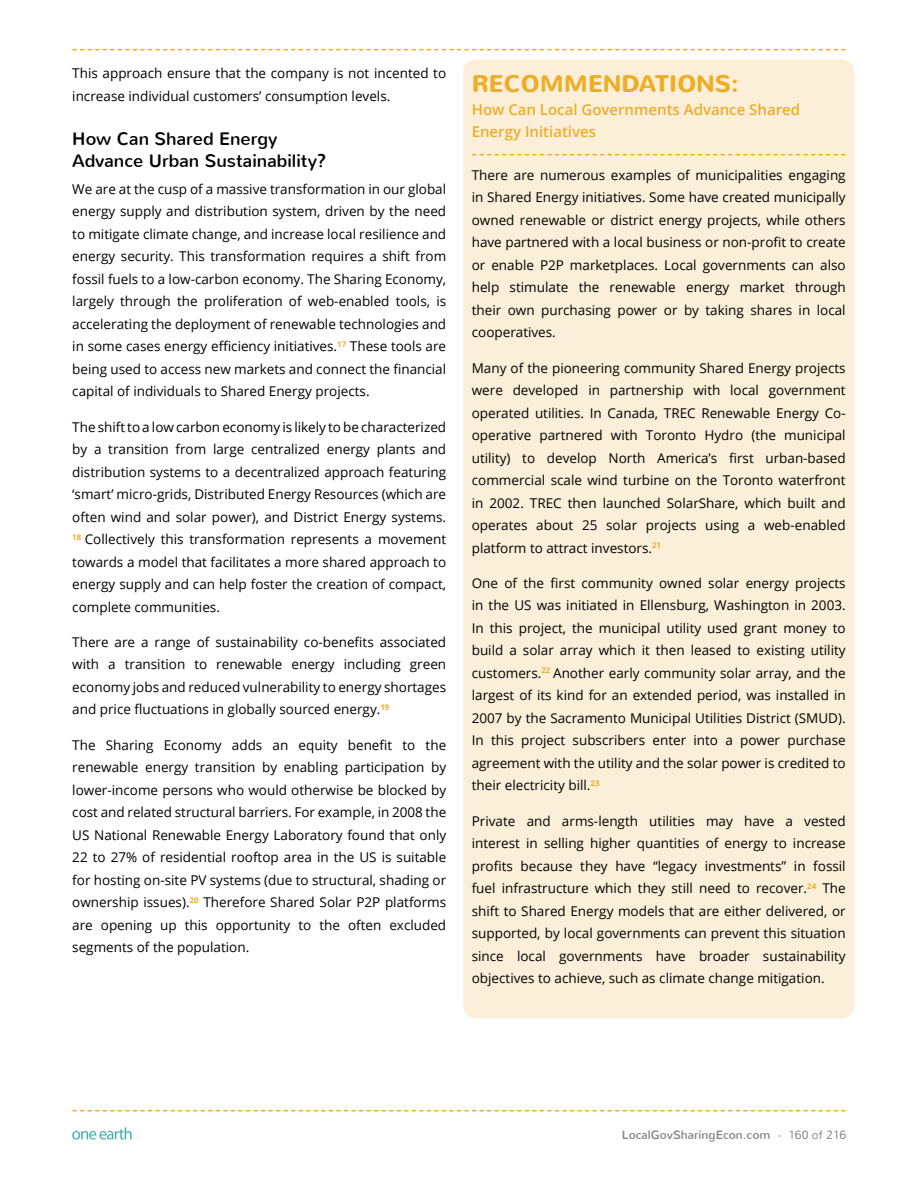
<style>
.page{position:relative;width:918px;height:1188px;background:#fff}
.page>*{position:absolute;margin:0;border:0;box-sizing:border-box;transform-origin:0 0}
.t1{font:700 24px "Nunito";color:#edad27}
.t2{font:18px/22.5px "Nunito";color:#000}
.t3{font:600 15px/22.5px "Open Sans";color:#edad27}
.t4{font:13.5px/22.5px "Open Sans";color:#000;text-align:justify}
.t5{font:12px "Nunito";color:#878787}
.s1{font-weight:300}
</style>
<div class="page">
<svg style="left:72px;top:1127px;width:60px;height:13px"></svg>
<svg style="left:73px;top:49px;width:772px;height:1px"></svg>
<svg style="left:73px;top:1110px;width:772px;height:1px"></svg>
<div style="left:463px;top:59px;width:391px;height:959px;background:#fcefd9;border-radius:13px"></div>
<svg style="left:473px;top:154px;width:372px;height:1px"></svg>
<p class="t4" style="left:72px;top:62px;width:375px">This approach ensure that the company is not incented to increase individual customers’ consumption levels.</p>
<h2 class="t2" style="left:72px;top:127px;width:255px">How Can Shared Energy<br>Advance Urban Sustainability?</h2>
<p class="t4" style="left:72px;top:177px;width:375px">We are at the cusp of a massive transformation in our global energy supply and distribution system, driven by the need to mitigate climate change, and increase local resilience and energy security. This transformation requires a shift from fossil fuels to a low-carbon economy. The Sharing Economy, largely through the proliferation of web-enabled tools, is accelerating the deployment of renewable technologies and in some cases energy efficiency initiatives.<sup>17</sup> These tools are being used to access new markets and connect the financial capital of individuals to Shared Energy projects.</p>
<p class="t4" style="left:72px;top:415px;width:375px">The shift to a low carbon economy is likely to be characterized by a transition from large centralized energy plants and distribution systems to a decentralized approach featuring ‘smart’ micro-grids, Distributed Energy Resources (which are often wind and solar power), and District Energy systems.<br><sup>18</sup> Collectively this transformation represents a movement towards a model that facilitates a more shared approach to energy supply and can help foster the creation of compact, complete communities.</p>
<p class="t4" style="left:72px;top:630px;width:375px">There are a range of sustainability co-benefits associated with a transition to renewable energy including green economy jobs and reduced vulnerability to energy shortages and price fluctuations in globally sourced energy.<sup>19</sup></p>
<p class="t4" style="left:72px;top:733px;width:375px">The Sharing Economy adds an equity benefit to the renewable energy transition by enabling participation by lower-income persons who would otherwise be blocked by cost and related structural barriers. For example, in 2008 the US National Renewable Energy Laboratory found that only 22 to 27% of residential rooftop area in the US is suitable for hosting on-site PV systems (due to structural, shading or ownership issues).<sup>20</sup> Therefore Shared Solar P2P platforms are opening up this opportunity to the often excluded segments of the population.</p>
<h1 class="t1" style="left:472px;top:68px;width:268px">RECOMMENDATIONS:</h1>
<p class="t3" style="left:472px;top:98px;width:330px">How Can Local Governments Advance Shared<br>Energy Initiatives</p>
<p class="t4" style="left:472px;top:163px;width:375px">There are numerous examples of municipalities engaging in Shared Energy initiatives. Some have created municipally owned renewable or district energy projects, while others have partnered with a local business or non-profit to create or enable P2P marketplaces. Local governments can also help stimulate the renewable energy market through their own purchasing power or by taking shares in local cooperatives.</p>
<p class="t4" style="left:472px;top:356px;width:375px">Many of the pioneering community Shared Energy projects were developed in partnership with local government operated utilities. In Canada, TREC Renewable Energy Co&shy;operative partnered with Toronto Hydro (the municipal utility) to develop North America’s first urban-based commercial scale wind turbine on the Toronto waterfront in 2002. TREC then launched SolarShare, which built and operates about 25 solar projects using a web-enabled platform to attract investors.<sup>21</sup></p>
<p class="t4" style="left:472px;top:571px;width:375px">One of the first community owned solar energy projects in the US was initiated in Ellensburg, Washington in 2003.<br>In this project, the municipal utility used grant money to build a solar array which it then leased to existing utility customers.<sup>22</sup> Another early community solar array, and the largest of its kind for an extended period, was installed in 2007 by the Sacramento Municipal Utilities District (SMUD).<br>In this project subscribers enter into a power purchase agreement with the utility and the solar power is credited to their electricity bill.<sup>23</sup></p>
<p class="t4" style="left:472px;top:809px;width:375px">Private and arms-length utilities may have a vested interest in selling higher quantities of energy to increase profits because they have “legacy investments” in fossil fuel infrastructure which they still need to recover.<sup>24</sup> The shift to Shared Energy models that are either delivered, or supported, by local governments can prevent this situation since local governments have broader sustainability objectives to achieve, such as climate change mitigation.</p>
<p class="t5" style="left:622px;top:1127px;width:226px">LocalGovSharingEcon.com · <span class="s1">160 of 216</span></p>
</div>
